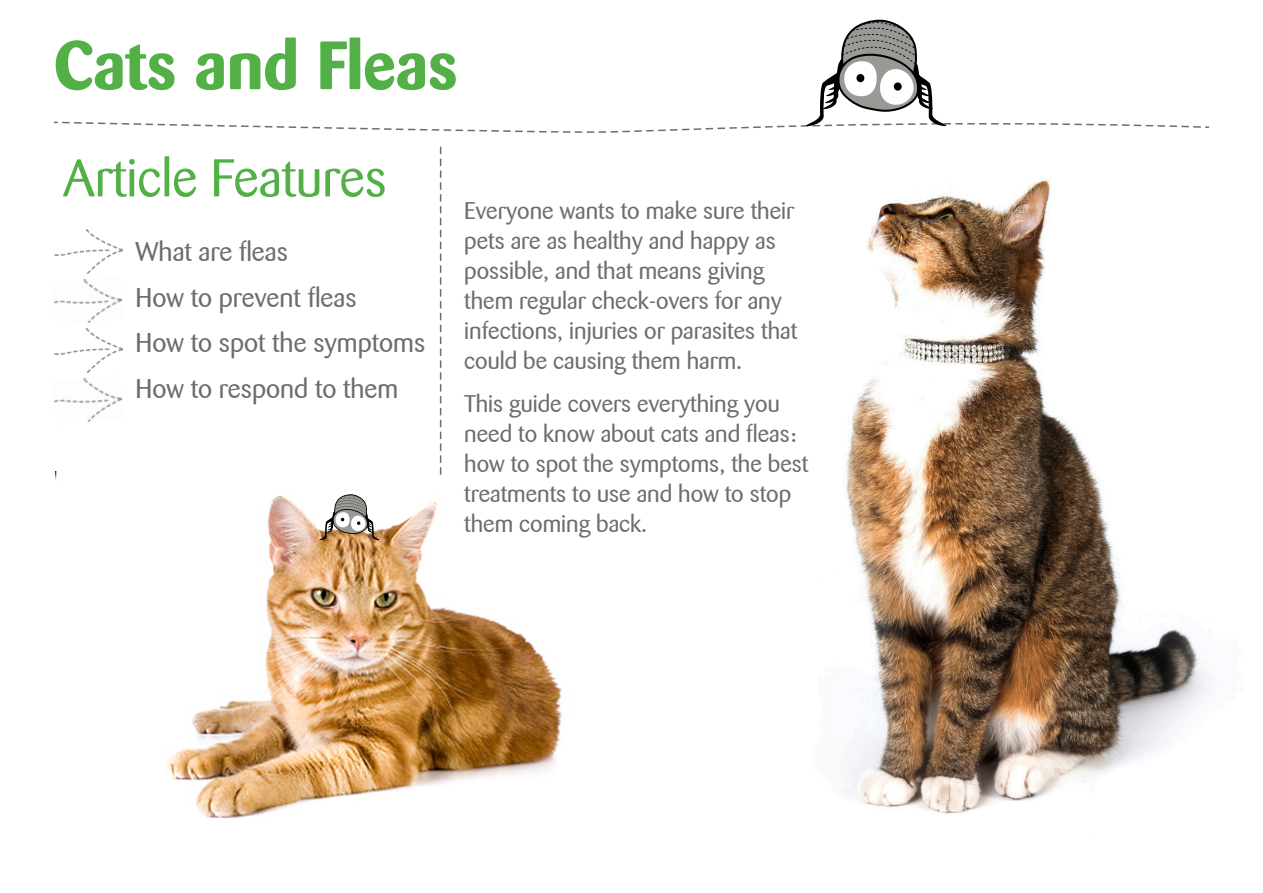
<style>
.page{position:relative;width:1263px;height:893px;background:#fff}
.page>*{position:absolute;margin:0;border:0;box-sizing:border-box;transform-origin:0 0}
.Main_Titles{font:700 67.5px "Barmeno";color:#53b047}
.Titles{font:52.5px "Barmeno";color:#53b047}
.Mini_Titles{font:27px "Barmeno";color:#6c6d70}
.Introduction{font:24px/30px "Barmeno";color:#6c6d70}
</style>
<div class="page">
<img style="left:845px;top:180px;width:369px;height:634px">
<img style="left:55px;top:471px;width:508px;height:348px">
<img style="left:54px;top:230px;width:68px;height:44px">
<img style="left:54px;top:279px;width:69px;height:44px">
<img style="left:54px;top:329px;width:68px;height:44px">
<img style="left:54px;top:378px;width:69px;height:44px">
<svg style="left:440px;top:147px;width:1px;height:328px"></svg>
<svg style="left:54px;top:20px;width:1155px;height:113px"></svg>
<svg style="left:318px;top:494px;width:62px;height:47px"></svg>
<p class="Main_Titles" style="left:54px;top:25px;width:405px">Cats and Fleas</p>
<p class="Titles" style="left:63px;top:148px;width:325px">Article Features</p>
<p class="Mini_Titles" style="left:136px;top:236px;width:154px">What are fleas</p>
<p class="Mini_Titles" style="left:136px;top:282px;width:223px">How to prevent fleas</p>
<p class="Mini_Titles" style="left:136px;top:327px;width:291px">How to spot the symptoms</p>
<p class="Mini_Titles" style="left:136px;top:373px;width:264px">How to respond to them</p>
<p class="Introduction" style="left:464px;top:196px;width:334px">Everyone wants to make sure their pets are as healthy and happy as possible, and that means giving them regular check-overs for any infections, injuries or parasites that could be causing them harm.</p>
<p class="Introduction" style="left:464px;top:389px;width:346px">This guide covers everything you need to know about cats and fleas: how to spot the symptoms, the best treatments to use and how to stop them coming back.</p>
</div>
